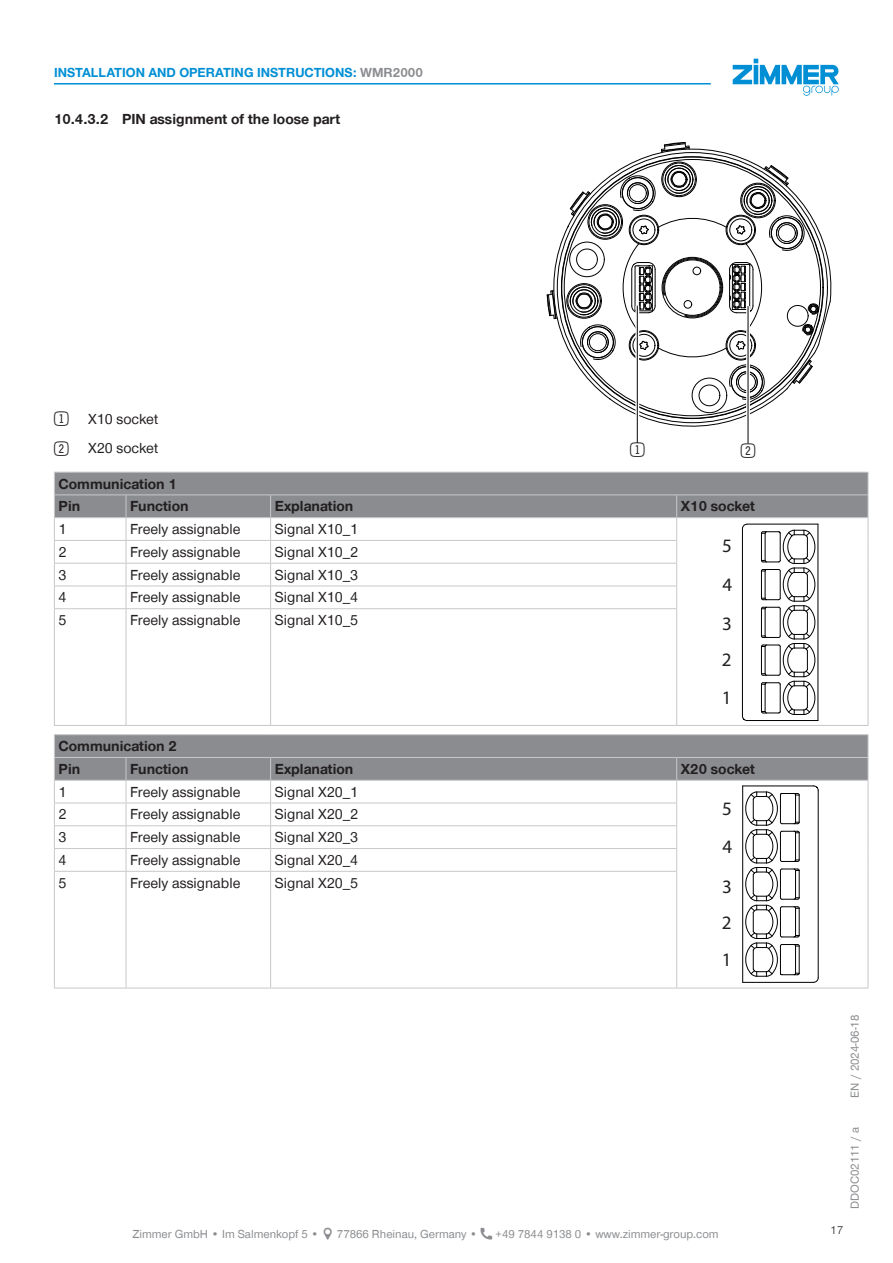
<style>
.page{position:relative;width:893px;height:1263px;background:#fff}
.page>*{position:absolute;margin:0;border:0;box-sizing:border-box;transform-origin:0 0}
.t1{font:24px "Double Digits Super Square";color:#231f20}
.t2{font:19.05px/39.8px "Myriad Pro";color:#231f20}
.CB_AF_TD-Tabelle-linksbuendig{font:15px "Zimmer Group Sans Global";color:#231f20}
.CB_AF_TD-Tabelle-linksbuendig-2{font:700 15px "Zimmer Group Sans Global";color:#231f20}
.CB_AF_TD-Text{font:15px "Zimmer Group Sans Global";color:#231f20}
.CB_AF_TD-Kopfzeile{font:700 13.5px "Zimmer Group Sans Global";color:#008fd5}
.CB_AF_TD-Fusszeile{font:12px "Zimmer Group Sans Global";color:#8a8c8f}
.CB_AF_TD-Seitenrand{font:12px "Zimmer Group Sans";color:#8a8c8f}
.CB_AF_Seitenzahl_rechts{font:300 12px "Zimmer Group Sans";color:#231f20}
.s1{color:#8a8c8f}
</style>
<div class="page">
<svg style="left:733px;top:59px;width:106px;height:37px"></svg>
<svg style="left:553px;top:148px;width:279px;height:279px"></svg>
<div style="left:661px;top:162px;width:36px;height:35px;border:1px solid #000001;border-radius:50%"></div>
<div style="left:692px;top:378px;width:35px;height:35px;border:1px solid #000001;border-radius:50%"></div>
<div style="left:699px;top:385px;width:21px;height:21px;border:1px solid #000001;border-radius:50%"></div>
<div style="left:567px;top:284px;width:34px;height:34px;border:1px solid #000001;border-radius:50%"></div>
<div style="left:662px;top:163px;width:34px;height:33px;border:1px solid #000001;border-radius:50%"></div>
<svg style="left:546px;top:290px;width:11px;height:29px"></svg>
<svg style="left:661px;top:142px;width:29px;height:10px"></svg>
<svg style="left:569px;top:164px;width:262px;height:237px"></svg>
<svg style="left:635px;top:306px;width:4px;height:137px"></svg>
<hr style="left:637px;top:306px;width:1px;height:137px;background:#231f20">
<svg style="left:746px;top:306px;width:4px;height:121px"></svg>
<hr style="left:747px;top:306px;width:2px;height:137px;background:#231f20">
<hr style="left:868px;top:609px;width:1px;height:116px;background:#c7c8ca">
<hr style="left:677px;top:725px;width:191px;height:1px;background:#c7c8ca">
<hr style="left:54px;top:609px;width:1px;height:116px;background:#c7c8ca">
<hr style="left:126px;top:609px;width:1px;height:116px;background:#c7c8ca">
<hr style="left:270px;top:609px;width:1px;height:116px;background:#c7c8ca">
<hr style="left:676px;top:609px;width:1px;height:116px;background:#c7c8ca">
<hr style="left:54px;top:725px;width:72px;height:1px;background:#c7c8ca">
<hr style="left:126px;top:725px;width:145px;height:1px;background:#c7c8ca">
<hr style="left:271px;top:725px;width:406px;height:1px;background:#c7c8ca">
<svg style="left:54px;top:472px;width:815px;height:249px"></svg>
<hr style="left:54px;top:734px;width:72px;height:1px;background:#c7c8ca">
<hr style="left:126px;top:734px;width:145px;height:1px;background:#c7c8ca">
<hr style="left:271px;top:734px;width:406px;height:1px;background:#c7c8ca">
<hr style="left:677px;top:734px;width:191px;height:1px;background:#c7c8ca">
<hr style="left:868px;top:871px;width:1px;height:117px;background:#c7c8ca">
<hr style="left:677px;top:988px;width:191px;height:1px;background:#c7c8ca">
<hr style="left:54px;top:872px;width:1px;height:116px;background:#c7c8ca">
<hr style="left:126px;top:872px;width:1px;height:116px;background:#c7c8ca">
<hr style="left:270px;top:872px;width:1px;height:116px;background:#c7c8ca">
<hr style="left:676px;top:872px;width:1px;height:116px;background:#c7c8ca">
<hr style="left:54px;top:988px;width:72px;height:1px;background:#c7c8ca">
<hr style="left:126px;top:988px;width:145px;height:1px;background:#c7c8ca">
<hr style="left:271px;top:988px;width:406px;height:1px;background:#c7c8ca">
<hr style="left:743px;top:982px;width:71px;height:1px;background:#000001">
<svg style="left:54px;top:735px;width:815px;height:247px"></svg>
<hr style="left:54px;top:83px;width:657px;height:2px;background:#008fd5">
<p class="CB_AF_TD-Kopfzeile" style="left:54px;top:65px;width:371px">INSTALLATION AND OPERATING INSTRUCTIONS: <span class="s1">WMR2000</span></p>
<p class="CB_AF_TD-Tabelle-linksbuendig-2" style="left:54px;top:110px;width:288px">10.4.3.2 PIN assignment of the loose part</p>
<p class="t1" style="left:54px;top:408px;width:20px">1</p>
<p class="CB_AF_TD-Text" style="left:88px;top:410px;width:72px">X10 socket</p>
<p class="t1" style="left:54px;top:438px;width:20px">2</p>
<p class="CB_AF_TD-Text" style="left:88px;top:439px;width:72px">X20 socket</p>
<p class="t1" style="left:630px;top:440px;width:20px">1</p>
<p class="t1" style="left:741px;top:440px;width:20px">2</p>
<p class="CB_AF_TD-Tabelle-linksbuendig-2" style="left:59px;top:475px;width:120px">Communication 1</p>
<p class="CB_AF_TD-Tabelle-linksbuendig-2" style="left:59px;top:497px;width:23px">Pin</p>
<p class="CB_AF_TD-Tabelle-linksbuendig-2" style="left:130px;top:497px;width:60px">Function</p>
<p class="CB_AF_TD-Tabelle-linksbuendig-2" style="left:275px;top:497px;width:80px">Explanation</p>
<p class="CB_AF_TD-Tabelle-linksbuendig-2" style="left:681px;top:497px;width:76px">X10 socket</p>
<p class="CB_AF_TD-Tabelle-linksbuendig" style="left:59px;top:520px;width:9px">1</p>
<p class="CB_AF_TD-Tabelle-linksbuendig" style="left:130px;top:520px;width:112px">Freely assignable</p>
<p class="CB_AF_TD-Tabelle-linksbuendig" style="left:275px;top:520px;width:85px">Signal X10_1</p>
<p class="CB_AF_TD-Tabelle-linksbuendig" style="left:59px;top:543px;width:9px">2</p>
<p class="CB_AF_TD-Tabelle-linksbuendig" style="left:130px;top:543px;width:112px">Freely assignable</p>
<p class="CB_AF_TD-Tabelle-linksbuendig" style="left:275px;top:543px;width:85px">Signal X10_2</p>
<p class="CB_AF_TD-Tabelle-linksbuendig" style="left:59px;top:566px;width:9px">3</p>
<p class="CB_AF_TD-Tabelle-linksbuendig" style="left:130px;top:566px;width:112px">Freely assignable</p>
<p class="CB_AF_TD-Tabelle-linksbuendig" style="left:275px;top:566px;width:85px">Signal X10_3</p>
<p class="CB_AF_TD-Tabelle-linksbuendig" style="left:59px;top:588px;width:9px">4</p>
<p class="CB_AF_TD-Tabelle-linksbuendig" style="left:130px;top:588px;width:112px">Freely assignable</p>
<p class="CB_AF_TD-Tabelle-linksbuendig" style="left:275px;top:588px;width:85px">Signal X10_4</p>
<p class="CB_AF_TD-Tabelle-linksbuendig" style="left:59px;top:611px;width:9px">5</p>
<p class="CB_AF_TD-Tabelle-linksbuendig" style="left:130px;top:611px;width:112px">Freely assignable</p>
<p class="CB_AF_TD-Tabelle-linksbuendig" style="left:275px;top:611px;width:85px">Signal X10_5</p>
<p class="t2" style="left:722px;top:526px;width:11px">5</p>
<p class="t2" style="left:722px;top:564px;width:11px">4<br>3</p>
<p class="t2" style="left:722px;top:640px;width:11px;line-height:37.5px">2<br>1</p>
<p class="CB_AF_TD-Tabelle-linksbuendig-2" style="left:59px;top:737px;width:120px">Communication 2</p>
<p class="CB_AF_TD-Tabelle-linksbuendig-2" style="left:59px;top:760px;width:23px">Pin</p>
<p class="CB_AF_TD-Tabelle-linksbuendig-2" style="left:130px;top:760px;width:60px">Function</p>
<p class="CB_AF_TD-Tabelle-linksbuendig-2" style="left:275px;top:760px;width:80px">Explanation</p>
<p class="CB_AF_TD-Tabelle-linksbuendig-2" style="left:681px;top:760px;width:76px">X20 socket</p>
<p class="CB_AF_TD-Tabelle-linksbuendig" style="left:59px;top:783px;width:9px">1</p>
<p class="CB_AF_TD-Tabelle-linksbuendig" style="left:130px;top:783px;width:112px">Freely assignable</p>
<p class="CB_AF_TD-Tabelle-linksbuendig" style="left:275px;top:783px;width:85px">Signal X20_1</p>
<p class="CB_AF_TD-Tabelle-linksbuendig" style="left:59px;top:805px;width:9px">2</p>
<p class="CB_AF_TD-Tabelle-linksbuendig" style="left:130px;top:805px;width:112px">Freely assignable</p>
<p class="CB_AF_TD-Tabelle-linksbuendig" style="left:275px;top:805px;width:85px">Signal X20_2</p>
<p class="CB_AF_TD-Tabelle-linksbuendig" style="left:59px;top:828px;width:9px">3</p>
<p class="CB_AF_TD-Tabelle-linksbuendig" style="left:130px;top:828px;width:112px">Freely assignable</p>
<p class="CB_AF_TD-Tabelle-linksbuendig" style="left:275px;top:828px;width:85px">Signal X20_3</p>
<p class="CB_AF_TD-Tabelle-linksbuendig" style="left:59px;top:851px;width:9px">4</p>
<p class="CB_AF_TD-Tabelle-linksbuendig" style="left:130px;top:851px;width:112px">Freely assignable</p>
<p class="CB_AF_TD-Tabelle-linksbuendig" style="left:275px;top:851px;width:85px">Signal X20_4</p>
<p class="CB_AF_TD-Tabelle-linksbuendig" style="left:59px;top:874px;width:9px">5</p>
<p class="CB_AF_TD-Tabelle-linksbuendig" style="left:130px;top:874px;width:112px">Freely assignable</p>
<p class="CB_AF_TD-Tabelle-linksbuendig" style="left:275px;top:874px;width:85px">Signal X20_5</p>
<p class="t2" style="left:722px;top:788px;width:11px">5</p>
<p class="t2" style="left:722px;top:827px;width:11px">4<br>3</p>
<p class="t2" style="left:722px;top:903px;width:11px;line-height:37.5px">2<br>1</p>
<p class="CB_AF_TD-Fusszeile" style="left:132px;top:1227px;width:188px">Zimmer GmbH • Im Salmenkopf 5 •</p>
<p class="CB_AF_TD-Fusszeile" style="left:337px;top:1227px;width:142px">77866 Rheinau, Germany •</p>
<p class="CB_AF_TD-Fusszeile" style="left:496px;top:1227px;width:225px">+49 7844 9138 0 • www.zimmer-group.com</p>
<p class="CB_AF_TD-Seitenrand" style="left:847px;top:1097px;width:84px;rotate:-90deg">EN / 2024-06-18</p>
<p class="CB_AF_TD-Seitenrand" style="left:847px;top:1209px;width:83px;rotate:-90deg">DDOC02111 / a</p>
<p class="CB_AF_Seitenzahl_rechts" style="left:830px;top:1222px;width:15px">17</p>
</div>
